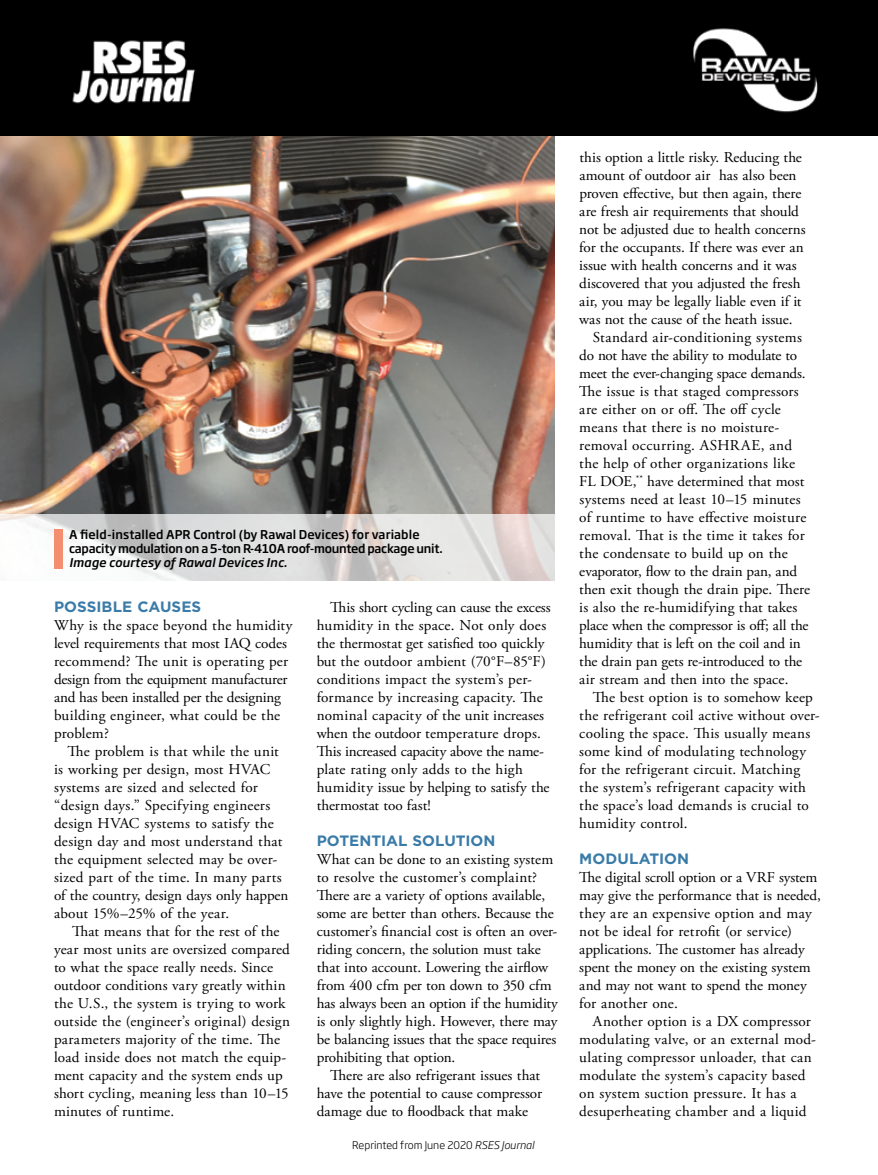
<style>
.page{position:relative;width:878px;height:1175px;background:#fff}
.page>*{position:absolute;margin:0;border:0;box-sizing:border-box;transform-origin:0 0}
.t1{font:15px/18px "Adobe Garamond Pro";letter-spacing:.005em;color:#000}
.t2{font:15px "Adobe Garamond Pro";letter-spacing:-.015em;color:#000}
.t3{font:15px "Adobe Garamond Pro";letter-spacing:.025em;color:#000}
.t4{font:700 15px "Gotham";color:#3a7ba8}
.t5{font:15px "Adobe Garamond Pro";letter-spacing:-.02em;color:#000}
.t6{font:500 12px/14.4px "Soho Gothic Std";letter-spacing:-.02em;color:#000}
.t7{font:italic 500 12px "Soho Gothic Std";letter-spacing:.01em;color:#000}
.t8{font:300 10.5px "Soho Gothic Std";color:#000}
.s1{font-style:italic}
</style>
<div class="page">
<img style="left:0;top:135px;width:555px;height:379px">
<img style="left:0;top:0;width:878px;height:135px">
<svg style="left:0;top:514px;width:555px;height:67px;fill:#e1e0e0"></svg>
<div style="left:54px;top:529px;width:8px;height:39px;background:#f38e6f"></div>
<p class="t6" style="left:69px;top:527px;width:375px">A field-installed APR Control (by Rawal Devices) for variable capacity modulation on a 5-ton R-410A roof-mounted package unit.</p>
<p class="t7" style="left:69px;top:555px;width:219px">Image courtesy of Rawal Devices Inc.</p>
<p class="t4" style="left:54px;top:597px;width:149px">POSSIBLE CAUSES</p>
<p class="t1" style="left:54px;top:617px;width:240px">Why is the space beyond the humidity level requirements that most IAQ codes recommend? The unit is operating per design from the equipment manufacturer and has been installed per the designing building engineer, what could be the problem?</p>
<p class="t1" style="left:54px;top:743px;width:236px;text-indent:13px">The problem is that while the unit is working per design, most HVAC systems are sized and selected for “design days.” Specifying engineers design HVAC systems to satisfy the design day and most understand that the equipment selected may be over&shy;sized part of the time. In many parts of the country, design days only happen about 15%–25% of the year.</p>
<p class="t1" style="left:54px;top:923px;width:237px;text-indent:18px">That means that for the rest of the year most units are oversized compared to what the space really needs. Since outdoor conditions vary greatly within the U.S., the system is trying to work outside the (engineer’s original) design parameters majority of the time. The load inside does not match the equip&shy;ment capacity and the system ends up short cycling, meaning less than 10–15 minutes of runtime.</p>
<p class="t1" style="left:316px;top:599px;width:235px;text-indent:14px">This short cycling can cause the excess humidity in the space. Not only does the thermostat get satisfied too quickly but the outdoor ambient (70°F–85°F) conditions impact the system’s per&shy;formance by increasing capacity. The nominal capacity of the unit increases when the outdoor temperature drops.<br>This increased capacity above the name&shy;plate rating only adds to the high humidity issue by helping to satisfy the thermostat too fast!</p>
<p class="t4" style="left:316px;top:831px;width:180px">POTENTIAL SOLUTION</p>
<p class="t1" style="left:316px;top:851px;width:243px">What can be done to an existing system to resolve the customer’s complaint?<br>There are a variety of options available, some are better than others. Because the customer’s financial cost is often an over&shy;riding concern, the solution must take that into account. Lowering the airflow from 400 cfm per ton down to 350 cfm has always been an option if the humidity is only slightly high. However, there may be balancing issues that the space requires prohibiting that option.</p>
<p class="t1" style="left:316px;top:1067px;width:227px;text-indent:13px">There are also refrigerant issues that have the potential to cause compressor damage due to floodback that make</p>
<p class="t8" style="left:352px;top:1138px;width:183px">Reprinted from June 2020 <span class="s1">RSES Journal</span></p>
<p class="t1" style="left:579px;top:149px;width:224px">this option a little risky. Reducing the</p>
<p class="t1" style="left:579px;top:167px;width:219px">amount of outdoor air has also been</p>
<p class="t1" style="left:579px;top:185px;width:223px">proven effective, but then again, there</p>
<p class="t1" style="left:579px;top:203px;width:221px">are fresh air requirements that should</p>
<p class="t1" style="left:579px;top:221px;width:228px">not be adjusted due to health concerns</p>
<p class="t1" style="left:579px;top:239px;width:226px">for the occupants. If there was ever an</p>
<p class="t1" style="left:579px;top:257px;width:219px">issue with health concerns and it was</p>
<p class="t1" style="left:579px;top:275px;width:223px">discovered that you adjusted the fresh</p>
<p class="t1" style="left:579px;top:293px;width:224px">air, you may be legally liable even if it</p>
<p class="t1" style="left:579px;top:311px;width:215px">was not the cause of the heath issue.</p>
<p class="t3" style="left:592px;top:328px;width:211px">Standard air-conditioning systems</p>
<p class="t5" style="left:579px;top:346px;width:219px">do not have the ability to modulate to</p>
<p class="t1" style="left:579px;top:365px;width:228px">meet the ever-changing space demands.</p>
<p class="t1" style="left:579px;top:383px;width:221px">The issue is that staged compressors</p>
<p class="t1" style="left:579px;top:401px;width:203px">are either on or off. The off cycle</p>
<p class="t1" style="left:579px;top:419px;width:201px">means that there is no moisture-</p>
<p class="t1" style="left:579px;top:437px;width:214px">removal occurring. ASHRAE, and</p>
<p class="t1" style="left:579px;top:455px;width:217px">the help of other organizations like</p>
<p class="t1" style="left:579px;top:473px;width:226px">FL DOE,<sup>**</sup> have determined that most</p>
<p class="t1" style="left:579px;top:491px;width:223px">systems need at least 10–15 minutes</p>
<p class="t1" style="left:579px;top:509px;width:229px">of runtime to have effective moisture</p>
<p class="t1" style="left:579px;top:527px;width:227px">removal. That is the time it takes for</p>
<p class="t1" style="left:579px;top:545px;width:210px">the condensate to build up on the</p>
<p class="t2" style="left:579px;top:562px;width:219px">evaporator, flow to the drain pan, and</p>
<p class="t1" style="left:579px;top:581px;width:232px">then exit though the drain pipe. There</p>
<p class="t1" style="left:579px;top:599px;width:220px">is also the re-humidifying that takes</p>
<p class="t2" style="left:579px;top:616px;width:231px">place when the compressor is off; all the</p>
<p class="t1" style="left:579px;top:635px;width:223px">humidity that is left on the coil and in</p>
<p class="t1" style="left:579px;top:653px;width:224px">the drain pan gets re-introduced to the</p>
<p class="t1" style="left:579px;top:671px;width:211px">air stream and then into the space.</p>
<p class="t1" style="left:592px;top:689px;width:222px">The best option is to somehow keep</p>
<p class="t1" style="left:579px;top:707px;width:242px">the refrigerant coil active without over-</p>
<p class="t3" style="left:579px;top:724px;width:233px">cooling the space. This usually means</p>
<p class="t1" style="left:579px;top:743px;width:228px">some kind of modulating technology</p>
<p class="t1" style="left:579px;top:761px;width:222px">for the refrigerant circuit. Matching</p>
<p class="t1" style="left:579px;top:779px;width:228px">the system’s refrigerant capacity with</p>
<p class="t1" style="left:579px;top:797px;width:231px">the space’s load demands is crucial to</p>
<p class="t1" style="left:579px;top:815px;width:110px">humidity control.</p>
<p class="t4" style="left:579px;top:849px;width:111px">MODULATION</p>
<p class="t1" style="left:579px;top:869px;width:243px">The digital scroll option or a VRF system may give the performance that is needed, they are an expensive option and may not be ideal for retrofit (or service) applications. The customer has already spent the money on the existing system and may not want to spend the money for another one.</p>
<p class="t1" style="left:579px;top:1013px;width:238px;text-indent:13px">Another option is a DX compressor modulating valve, or an external mod&shy;ulating compressor unloader, that can modulate the system’s capacity based on system suction pressure. It has a desuperheating chamber and a liquid</p>
</div>
